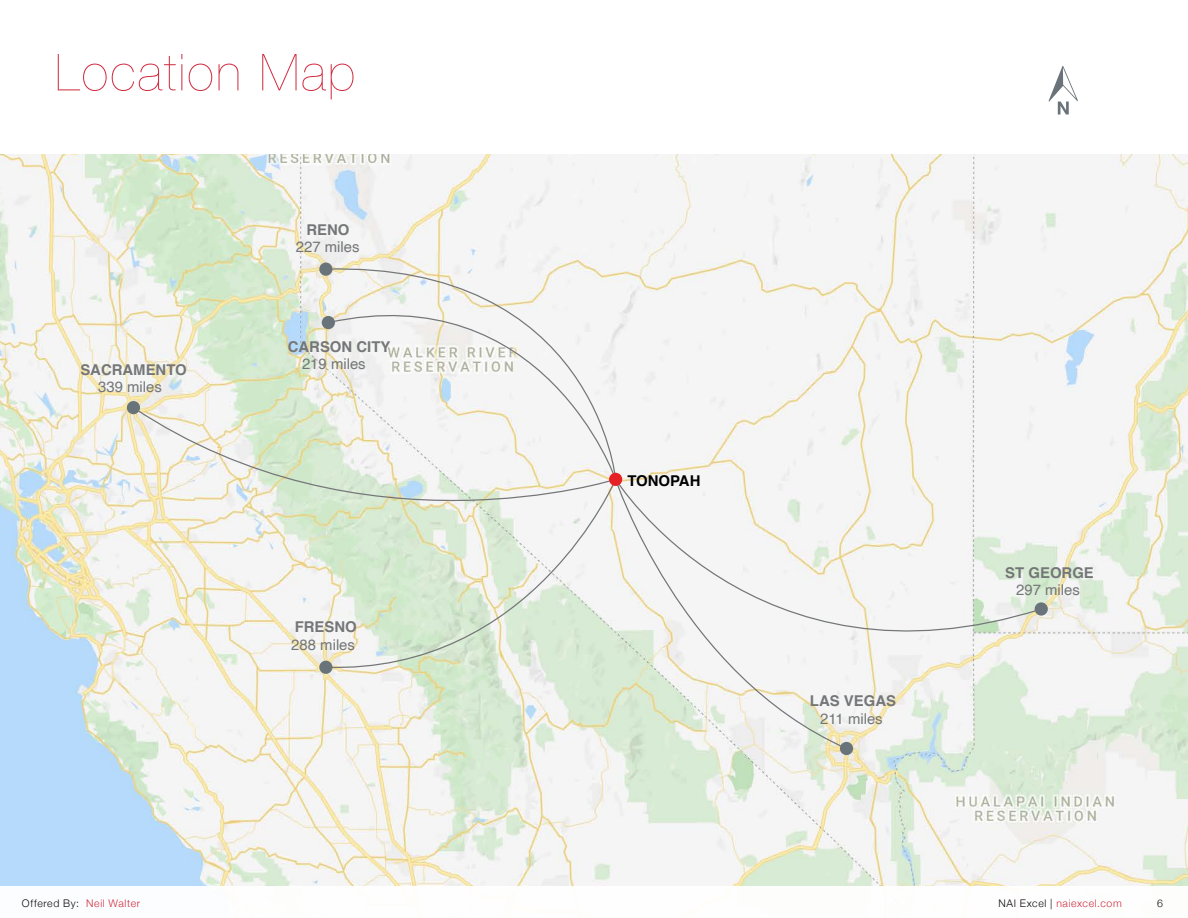
<style>
.page{position:relative;width:1188px;height:918px;background:#fff}
.page>*{position:absolute;margin:0;border:0;box-sizing:border-box;transform-origin:0 0}
.Heading{font:200 51px "Helvetica Neue LT Std";letter-spacing:.04em;color:#d02c40}
.t1{font:14.85px "Helvetica";color:#747677}
.t2{font:700 14.85px "Helvetica";color:#747677}
.t3{font:700 14.85px "Helvetica";color:#000}
.Phone_Number{font:300 10.5px "Helvetica Neue";letter-spacing:.06em;color:#110a0c}
.Page_Number{font:300 10.5px "Helvetica Neue";letter-spacing:.06em;color:#d02c40}
.Page_Number-2{font:300 10.5px "Helvetica Neue";letter-spacing:.06em;color:#110a0c}
.s1{color:#d02c40}
.s2{color:#110a0c}
</style>
<div class="page">
<img style="left:0;top:154px;width:1188px;height:732px">
<svg style="left:848px;top:478px;width:195px;height:222px"></svg>
<svg style="left:614px;top:478px;width:234px;height:272px"></svg>
<svg style="left:325px;top:559px;width:292px;height:115px"></svg>
<svg style="left:132px;top:406px;width:485px;height:153px"></svg>
<svg style="left:325px;top:262px;width:292px;height:219px"></svg>
<svg style="left:327px;top:276px;width:290px;height:205px"></svg>
<div style="left:609px;top:473px;width:13px;height:13px;background:#e62125;border-radius:50%"></div>
<div style="left:840px;top:742px;width:13px;height:13px;background:#69747a;border-radius:50%"></div>
<div style="left:1035px;top:602px;width:13px;height:14px;background:#69747a;border-radius:50%"></div>
<div style="left:319px;top:661px;width:13px;height:13px;background:#69747a;border-radius:50%"></div>
<div style="left:127px;top:401px;width:13px;height:13px;background:#69747a;border-radius:50%"></div>
<div style="left:319px;top:263px;width:13px;height:13px;background:#69747a;border-radius:50%"></div>
<div style="left:322px;top:316px;width:13px;height:13px;background:#69747a;border-radius:50%"></div>
<svg style="left:1049px;top:66px;width:29px;height:49px"></svg>
<p class="Heading" style="left:55px;top:43px;width:302px">Location Map</p>
<p class="t2" style="left:307px;top:218px;width:45px">RENO</p>
<p class="t1" style="left:296px;top:235px;width:65px">227 miles</p>
<p class="t2" style="left:80px;top:358px;width:108px">SACRAMENTO</p>
<p class="t1" style="left:98px;top:376px;width:65px">339 miles</p>
<p class="t2" style="left:288px;top:335px;width:104px">CARSON CITY</p>
<p class="t1" style="left:302px;top:353px;width:65px">219 miles</p>
<p class="t2" style="left:295px;top:615px;width:64px">FRESNO</p>
<p class="t1" style="left:291px;top:633px;width:65px">288 miles</p>
<p class="t3" style="left:627px;top:469px;width:75px">TONOPAH</p>
<p class="t2" style="left:810px;top:689px;width:88px">LAS VEGAS</p>
<p class="t1" style="left:820px;top:707px;width:64px">211 miles</p>
<p class="t2" style="left:1005px;top:561px;width:90px">ST GEORGE</p>
<p class="t1" style="left:1016px;top:578px;width:65px">297 miles</p>
<p class="Phone_Number" style="left:22px;top:895px;width:120px">Offered By: <span class="s1">Neil Walter</span></p>
<p class="Page_Number" style="left:998px;top:895px;width:125px"><span class="s2">NAI Excel |</span> naiexcel.com</p>
<p class="Phone_Number" style="left:1157px;top:895px;width:7px">6</p>
<p class="Page_Number-2" style="left:991px;top:895px;width:107px">NAI Vegas | <span class="s1">naivegas</span></p>
</div>
